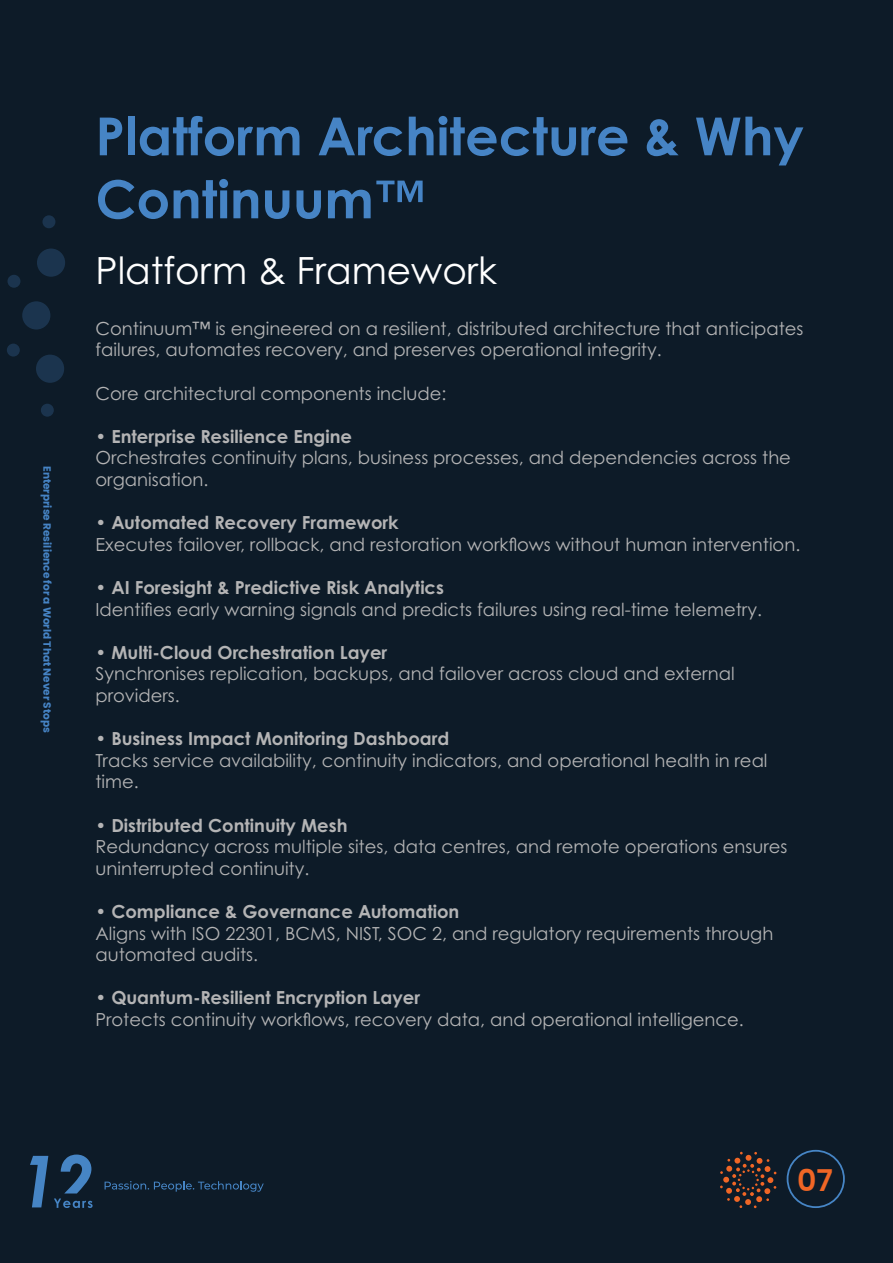
<style>
.page{position:relative;width:893px;height:1263px;background:#0d1b28}
.page>*{position:absolute;margin:0;border:0;box-sizing:border-box;transform-origin:0 0}
.t1{font:700 52.5px/63px "Century Gothic Pro";color:#4684c5}
.t2{font:37.5px "Century Gothic Pro";color:#fff}
.t3{font:600 30px "Poppins";color:#f06625}
.t4{font:18px/21.6px "Century Gothic Pro";color:#b4b4b5}
.t5{font:700 18px "Century Gothic Pro";color:#b4b4b5}
.t6{font:700 10.5px "Poppins";color:#4684c5}
</style>
<div class="page">
<svg style="left:30px;top:1156px;width:18px;height:51px"></svg>
<svg style="left:54px;top:1154px;width:39px;height:54px"></svg>
<svg style="left:105px;top:1181px;width:159px;height:11px"></svg>
<div style="left:787px;top:1150px;width:58px;height:58px;border:2px solid #4685c5;border-radius:50%"></div>
<div style="left:37px;top:249px;width:28px;height:28px;background:#1b344e;border-radius:50%"></div>
<div style="left:22px;top:301px;width:28px;height:28px;background:#1b344e;border-radius:50%"></div>
<div style="left:36px;top:355px;width:28px;height:28px;background:#1b344e;border-radius:50%"></div>
<svg style="left:42px;top:215px;width:13px;height:13px"></svg>
<div style="left:7px;top:275px;width:13px;height:13px;background:#1b344e;border-radius:50%"></div>
<div style="left:7px;top:344px;width:13px;height:13px;background:#1b344e;border-radius:50%"></div>
<div style="left:41px;top:404px;width:13px;height:13px;background:#1b344e;border-radius:50%"></div>
<svg style="left:720px;top:1152px;width:56px;height:56px"></svg>
<p class="t6" style="left:53px;top:466px;width:268px;rotate:90deg">Enterprise Resilience for a World That Never Stops</p>
<p class="t1" style="left:96px;top:104px;width:710px">Platform Architecture &amp; Why<br>Continuum™</p>
<p class="t2" style="left:96px;top:247px;width:403px">Platform &amp; Framework</p>
<p class="t4" style="left:96px;top:317px;width:709px">Continuum™ is engineered on a resilient, distributed architecture that anticipates failures, automates recovery, and preserves operational integrity.</p>
<p class="t4" style="left:96px;top:382px;width:352px">Core architectural components include:</p>
<p class="t5" style="left:96px;top:425px;width:258px">• Enterprise Resilience Engine</p>
<p class="t4" style="left:96px;top:447px;width:697px">Orchestrates continuity plans, business processes, and dependencies across the organisation.</p>
<p class="t5" style="left:96px;top:511px;width:305px">• Automated Recovery Framework</p>
<p class="t4" style="left:96px;top:533px;width:706px">Executes failover, rollback, and restoration workflows without human intervention.</p>
<p class="t5" style="left:96px;top:576px;width:350px">• AI Foresight &amp; Predictive Risk Analytics</p>
<p class="t4" style="left:96px;top:598px;width:668px">Identifies early warning signals and predicts failures using real-time telemetry.</p>
<p class="t5" style="left:96px;top:641px;width:293px">• Multi-Cloud Orchestration Layer</p>
<p class="t4" style="left:96px;top:663px;width:641px">Synchronises replication, backups, and failover across cloud and external providers.</p>
<p class="t5" style="left:96px;top:727px;width:355px">• Business Impact Monitoring Dashboard</p>
<p class="t4" style="left:96px;top:749px;width:674px">Tracks service availability, continuity indicators, and operational health in real time.</p>
<p class="t5" style="left:96px;top:814px;width:254px">• Distributed Continuity Mesh</p>
<p class="t4" style="left:96px;top:836px;width:693px">Redundancy across multiple sites, data centres, and remote operations ensures uninterrupted continuity.</p>
<p class="t5" style="left:96px;top:900px;width:365px">• Compliance &amp; Governance Automation</p>
<p class="t4" style="left:96px;top:922px;width:679px">Aligns with ISO 22301, BCMS, NIST, SOC 2, and regulatory requirements through automated audits.</p>
<p class="t5" style="left:96px;top:987px;width:326px">• Quantum-Resilient Encryption Layer</p>
<p class="t4" style="left:96px;top:1008px;width:650px">Protects continuity workflows, recovery data, and operational intelligence.</p>
<p class="t3" style="left:797px;top:1162px;width:37px">07</p>
</div>
